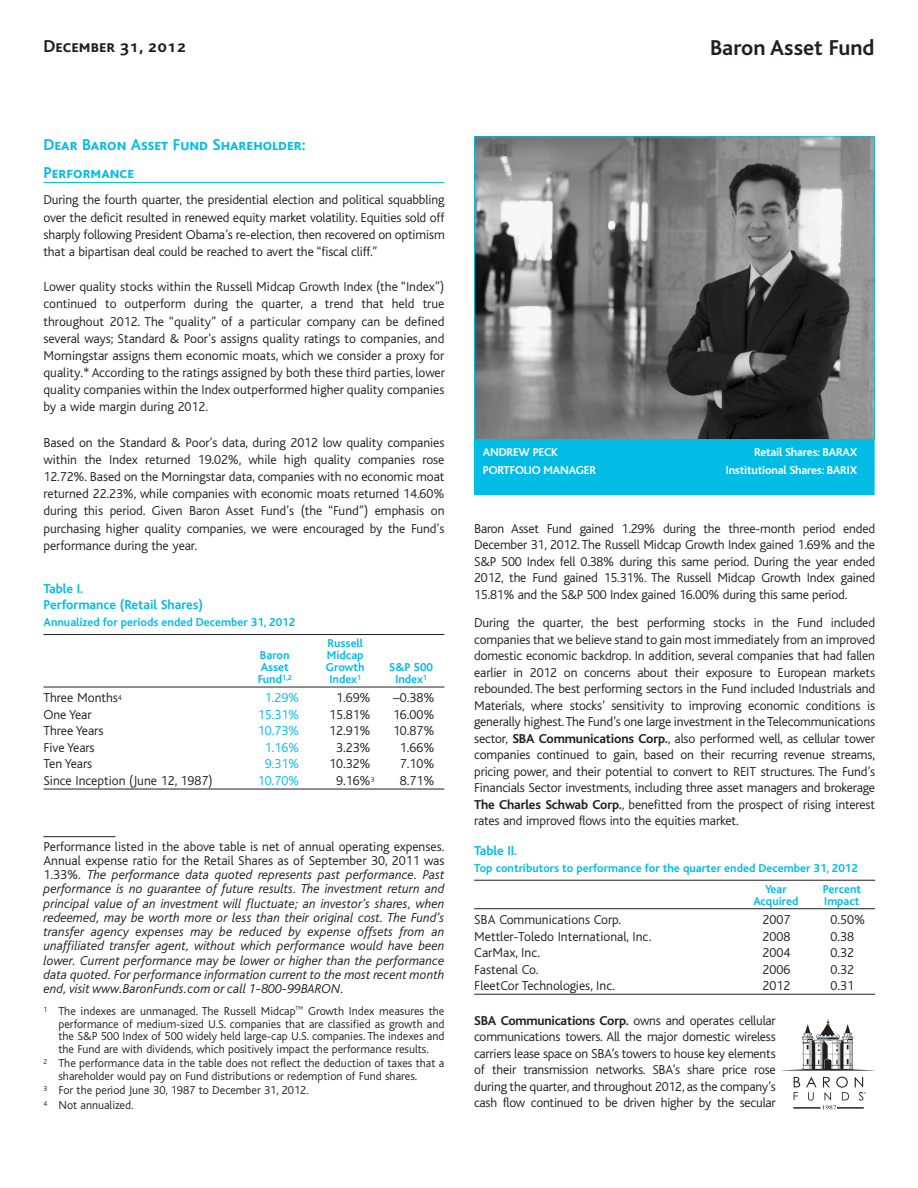
<style>
.page{position:relative;width:918px;height:1188px;background:#fff}
.page>*{position:absolute;margin:0;border:0;box-sizing:border-box;transform-origin:0 0}
.t1{font:700 22.5px "Bliss";color:#231f20}
.t2{font:700 18px "Bliss Caps";color:#231f20}
.t3{font:700 16.5px/27.8px "Bliss Caps";color:#02bce5}
.t4{font:300 13.5px/16.5px "Bliss";letter-spacing:-.005em;color:#231f20;text-align:justify}
.t5{font:italic 300 13.5px/14.2px "Bliss";color:#231f20;text-align:justify}
.t6{font:700 13.5px/16.5px "Bliss";color:#02bce5}
.t7{font:300 13.5px "Bliss";color:#02bce5}
.t8{font:300 12px/12.8px "Bliss";color:#231f20}
.t9{font:700 12px/21px "Bliss";color:#02bce5}
.t10{font:700 12px "Bliss";letter-spacing:-.015em;color:#fff}
.s1{font-style:normal}
.s2{font-weight:700}
</style>
<div class="page">
<hr style="left:44px;top:182px;width:400px;height:1px;background:#02bce5">
<hr style="left:474px;top:880px;width:401px;height:1px;background:#231f20">
<hr style="left:474px;top:908px;width:401px;height:1px;background:#231f20">
<hr style="left:474px;top:994px;width:401px;height:1px;background:#231f20">
<img style="left:476px;top:138px;width:397px;height:300px">
<div style="left:474px;top:136px;width:401px;height:304px;border:1px solid #02bce5"></div>
<div style="left:474px;top:440px;width:400px;height:54px;background:#02bce5"></div>
<div style="left:474px;top:440px;width:400px;height:55px;border:1px solid #02bce5"></div>
<hr style="left:44px;top:836px;width:72px;height:1px;background:#231f20">
<hr style="left:44px;top:634px;width:400px;height:1px;background:#231f20">
<hr style="left:44px;top:687px;width:400px;height:1px;background:#231f20">
<hr style="left:44px;top:789px;width:400px;height:1px;background:#231f20">
<svg style="left:782px;top:1019px;width:92px;height:52px"></svg>
<svg style="left:794px;top:1077px;width:6px;height:23px"></svg>
<svg style="left:855px;top:1077px;width:11px;height:24px"></svg>
<hr style="left:793px;top:1108px;width:71px;height:1px;background:#231f20">
<svg style="left:806px;top:1077px;width:43px;height:32px"></svg>
<h2 class="t2" style="left:44px;top:36px;width:145px">December 31, 2012</h2>
<h1 class="t1" style="left:710px;top:39px;width:166px">Baron Asset Fund</h1>
<p class="t3" style="left:44px;top:131px;width:264px">Dear Baron Asset Fund Shareholder:<br>Performance</p>
<p class="t4" style="left:44px;top:192px;width:403px;line-height:17.2px">During the fourth quarter, the presidential election and political squabbling over the deficit resulted in renewed equity market volatility. Equities sold off sharply following President Obama’s re-election, then recovered on optimism that a bipartisan deal could be reached to avert the “fiscal cliff.”</p>
<p class="t4" style="left:44px;top:278px;width:403px;line-height:17.2px">Lower quality stocks within the Russell Midcap Growth Index (the “Index”) continued to outperform during the quarter, a trend that held true throughout 2012. The “quality” of a particular company can be defined several ways; Standard &amp; Poor’s assigns quality ratings to companies, and Morningstar assigns them economic moats, which we consider a proxy for quality.* According to the ratings assigned by both these third parties, lower quality companies within the Index outperformed higher quality companies by a wide margin during 2012.</p>
<p class="t4" style="left:44px;top:434px;width:402px;line-height:17.2px">Based on the Standard &amp; Poor’s data, during 2012 low quality companies within the Index returned 19.02%, while high quality companies rose 12.72%. Based on the Morningstar data, companies with no economic moat returned 22.23%, while companies with economic moats returned 14.60% during this period. Given Baron Asset Fund’s (the “Fund”) emphasis on purchasing higher quality companies, we were encouraged by the Fund’s performance during the year.</p>
<p class="t6" style="left:44px;top:582px;width:161px">Table I.<br>Performance (Retail Shares)</p>
<p class="t9" style="left:44px;top:613px;width:253px">Annualized for periods ended December 31, 2012</p>
<p class="t9" style="left:327px;top:634px;width:37px">Russell</p>
<p class="t9" style="left:260px;top:646px;width:31px">Baron</p>
<p class="t9" style="left:327px;top:646px;width:38px">Midcap</p>
<p class="t9" style="left:261px;top:658px;width:30px">Asset</p>
<p class="t9" style="left:326px;top:658px;width:40px">Growth</p>
<p class="t9" style="left:389px;top:658px;width:45px">S&amp;P 500</p>
<p class="t9" style="left:258px;top:670px;width:36px">Fund<sup>1,2</sup></p>
<p class="t9" style="left:329px;top:670px;width:33px">Index<sup>1</sup></p>
<p class="t9" style="left:395px;top:670px;width:33px">Index<sup>1</sup></p>
<p class="t4" style="left:44px;top:690px;width:80px">Three Months<sup>4</sup></p>
<p class="t7" style="left:265px;top:691px;width:36px">1.29%</p>
<p class="t4" style="left:336px;top:690px;width:36px">1.69%</p>
<p class="t4" style="left:393px;top:690px;width:43px">–0.38%</p>
<p class="t4" style="left:43px;top:707px;width:50px">One Year</p>
<p class="t7" style="left:258px;top:708px;width:43px">15.31%</p>
<p class="t4" style="left:329px;top:707px;width:43px">15.81%</p>
<p class="t4" style="left:393px;top:707px;width:43px">16.00%</p>
<p class="t4" style="left:43px;top:723px;width:61px">Three Years</p>
<p class="t7" style="left:258px;top:724px;width:43px">10.73%</p>
<p class="t4" style="left:329px;top:723px;width:43px">12.91%</p>
<p class="t4" style="left:393px;top:723px;width:43px">10.87%</p>
<p class="t4" style="left:43px;top:740px;width:53px">Five Years</p>
<p class="t7" style="left:265px;top:741px;width:36px">1.16%</p>
<p class="t4" style="left:336px;top:740px;width:36px">3.23%</p>
<p class="t4" style="left:400px;top:740px;width:36px">1.66%</p>
<p class="t4" style="left:43px;top:756px;width:50px">Ten Years</p>
<p class="t7" style="left:265px;top:757px;width:36px">9.31%</p>
<p class="t4" style="left:329px;top:756px;width:43px">10.32%</p>
<p class="t4" style="left:400px;top:756px;width:36px">7.10%</p>
<p class="t4" style="left:44px;top:773px;width:171px">Since Inception (June 12, 1987)</p>
<p class="t7" style="left:258px;top:774px;width:43px">10.70%</p>
<p class="t4" style="left:336px;top:773px;width:40px">9.16%<sup>3</sup></p>
<p class="t4" style="left:400px;top:773px;width:36px">8.71%</p>
<p class="t5" style="left:44px;top:840px;width:402px"><span class="s1">Performance listed in the above table is net of annual operating expenses.<br>Annual expense ratio for the Retail Shares as of September 30, 2011 was 1.33%.</span> The performance data quoted represents past performance. Past performance is no guarantee of future results. The investment return and principal value of an investment will fluctuate; an investor’s shares, when redeemed, may be worth more or less than their original cost. The Fund’s transfer agency expenses may be reduced by expense offsets from an unaffiliated transfer agent, without which performance would have been lower. Current performance may be lower or higher than the performance data quoted. For performance information current to the most recent month end, visit www.BaronFunds.com or call 1-800-99BARON.</p>
<p class="t8" style="left:58px;top:1005px;width:387px;text-align:justify;text-indent:-15px"><sup>1</sup> The indexes are unmanaged. The Russell Midcap<sup>TM</sup> Growth Index measures the performance of medium-sized U.S. companies that are classified as growth and the S&amp;P 500 Index of 500 widely held large-cap U.S. companies. The indexes and the Fund are with dividends, which positively impact the performance results.</p>
<p class="t8" style="left:58px;top:1057px;width:387px;text-indent:-15px"><sup>2</sup> The performance data in the table does not reflect the deduction of taxes that a shareholder would pay on Fund distributions or redemption of Fund shares.</p>
<p class="t8" style="left:44px;top:1084px;width:267px;line-height:14.2px"><sup>3</sup> For the period June 30, 1987 to December 31, 2012.<br><sup>4</sup> Not annualized.</p>
<p class="t10" style="left:483px;top:447px;width:77px">ANDREW PECK</p>
<p class="t10" style="left:754px;top:447px;width:105px">Retail Shares: BARAX</p>
<p class="t10" style="left:483px;top:465px;width:115px">PORTFOLIO MANAGER</p>
<p class="t10" style="left:726px;top:465px;width:133px">Institutional Shares: BARIX</p>
<p class="t4" style="left:474px;top:520px;width:402px">Baron Asset Fund gained 1.29% during the three-month period ended December 31, 2012. The Russell Midcap Growth Index gained 1.69% and the S&amp;P 500 Index fell 0.38% during this same period. During the year ended 2012, the Fund gained 15.31%. The Russell Midcap Growth Index gained 15.81% and the S&amp;P 500 Index gained 16.00% during this same period.</p>
<p class="t4" style="left:474px;top:615px;width:403px">During the quarter, the best performing stocks in the Fund included companies that we believe stand to gain most immediately from an improved domestic economic backdrop. In addition, several companies that had fallen earlier in 2012 on concerns about their exposure to European markets rebounded. The best performing sectors in the Fund included Industrials and Materials, where stocks’ sensitivity to improving economic conditions is generally highest.The Fund’s one large investment in the Telecommunications sector, <span class="s2">SBA Communications Corp.</span>, also performed well, as cellular tower companies continued to gain, based on their recurring revenue streams, pricing power, and their potential to convert to REIT structures. The Fund’s Financials Sector investments, including three asset managers and brokerage <span class="s2">The Charles Schwab Corp.</span>, benefitted from the prospect of rising interest rates and improved flows into the equities market.</p>
<p class="t6" style="left:474px;top:844px;width:45px">Table II.</p>
<p class="t9" style="left:765px;top:858px;width:94px;text-indent:-291px">Top contributors to performance for the quarter ended December 31, 2012<br>Year</p>
<p class="t9" style="left:823px;top:879px;width:40px">Percent</p>
<p class="t9" style="left:754px;top:891px;width:46px">Acquired</p>
<p class="t9" style="left:824px;top:891px;width:37px">Impact</p>
<p class="t4" style="left:474px;top:912px;width:149px">SBA Communications Corp.</p>
<p class="t4" style="left:763px;top:912px;width:29px">2007</p>
<p class="t4" style="left:831px;top:912px;width:36px">0.50%</p>
<p class="t4" style="left:474px;top:928px;width:179px">Mettler-Toledo International, Inc.</p>
<p class="t4" style="left:763px;top:928px;width:29px">2008</p>
<p class="t4" style="left:831px;top:928px;width:25px">0.38</p>
<p class="t4" style="left:474px;top:945px;width:68px">CarMax, Inc.</p>
<p class="t4" style="left:763px;top:945px;width:29px">2004</p>
<p class="t4" style="left:831px;top:945px;width:25px">0.32</p>
<p class="t4" style="left:474px;top:961px;width:66px">Fastenal Co.</p>
<p class="t4" style="left:763px;top:961px;width:29px">2006</p>
<p class="t4" style="left:831px;top:961px;width:25px">0.32</p>
<p class="t4" style="left:474px;top:978px;width:143px">FleetCor Technologies, Inc.</p>
<p class="t4" style="left:763px;top:978px;width:29px">2012</p>
<p class="t4" style="left:831px;top:978px;width:25px">0.31</p>
<p class="t4" style="left:474px;top:1012px;width:303px"><span class="s2">SBA Communications Corp.</span> owns and operates cellular communications towers. All the major domestic wireless carriers lease space on SBA’s towers to house key elements of their transmission networks. SBA’s share price rose during the quarter, and throughout 2012, as the company’s cash flow continued to be driven higher by the secular</p>
</div>
